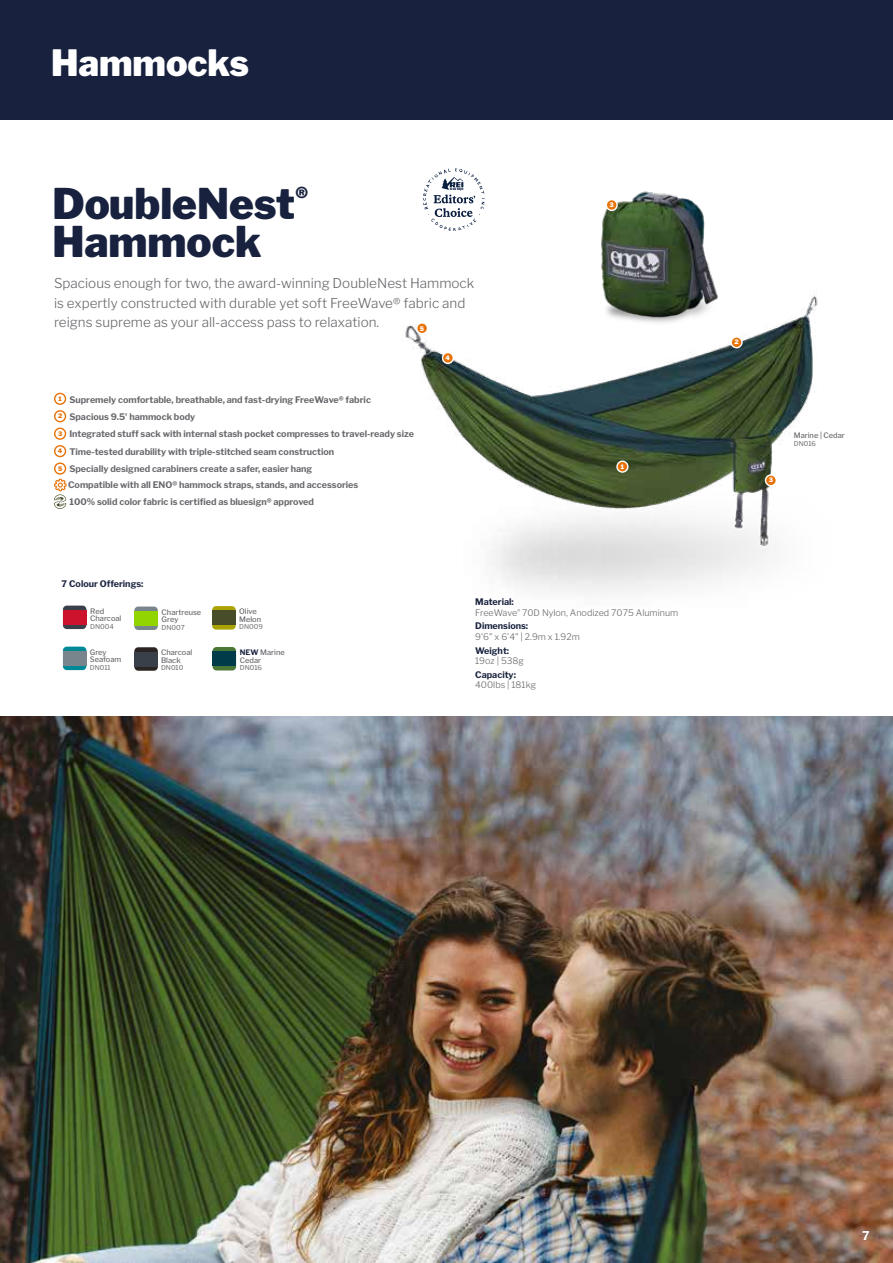
<style>
.page{position:relative;width:893px;height:1263px;background:#fff}
.page>*{position:absolute;margin:0;border:0;box-sizing:border-box;transform-origin:0 0}
.t1{font:900 42px "Libre Franklin";color:#18223e}
.t2{font:900 36px "Libre Franklin";color:#fff}
.t3{font:300 13.5px/19.5px "Libre Franklin";color:#69676c}
.t4{font:700 12px "Libre Franklin";color:#fff}
.t5{font:700 9px/17.4px "Libre Franklin";color:#69676c}
.t6{font:300 9px/10.5px "Libre Franklin";color:#69676c}
.t7{font:700 9px "Libre Franklin";color:#18223e}
.t8{font:500 7.5px/7.5px "Libre Franklin";color:#69676c}
.t9{font:6.75px "Libre Franklin";color:#69676c}
.t10{font:900 6.15px "Libre Franklin";color:#fff}
.t11{font:900 6.15px "Libre Franklin";color:#e87308}
.s1{font-weight:700;color:#18223e}
</style>
<div class="page">
<img style="left:402px;top:295px;width:416px;height:299px">
<div style="left:417px;top:323px;width:10px;height:11px;background:#e87308;border-radius:50%"></div>
<div style="left:416px;top:322px;width:12px;height:12px;border:1px solid #fff;border-radius:50%"></div>
<div style="left:442px;top:352px;width:11px;height:11px;background:#e87308;border-radius:50%"></div>
<div style="left:442px;top:352px;width:12px;height:12px;border:1px solid #fff;border-radius:50%"></div>
<svg style="left:617px;top:461px;width:11px;height:11px"></svg>
<div style="left:616px;top:460px;width:12px;height:13px;border:1px solid #fff;border-radius:50%"></div>
<svg style="left:731px;top:337px;width:11px;height:11px"></svg>
<div style="left:730px;top:336px;width:13px;height:12px;border:1px solid #fff;border-radius:50%"></div>
<div style="left:765px;top:475px;width:11px;height:11px;background:#e87308;border-radius:50%"></div>
<div style="left:765px;top:474px;width:12px;height:12px;border:1px solid #fff;border-radius:50%"></div>
<div style="left:0;top:0;width:893px;height:119px;background:#18223e"></div>
<img style="left:0;top:716px;width:893px;height:547px">
<img style="left:516px;top:191px;width:272px;height:150px">
<div style="left:606px;top:200px;width:11px;height:10px;background:#e87308;border-radius:50%"></div>
<div style="left:606px;top:199px;width:12px;height:12px;border:1px solid #fff;border-radius:50%"></div>
<svg style="left:423px;top:168px;width:62px;height:63px"></svg>
<div style="left:54px;top:393px;width:12px;height:12px;border:1px solid #e87308;border-radius:50%"></div>
<div style="left:54px;top:410px;width:12px;height:12px;border:1px solid #e87308;border-radius:50%"></div>
<div style="left:54px;top:428px;width:12px;height:12px;border:1px solid #e87308;border-radius:50%"></div>
<div style="left:54px;top:445px;width:12px;height:12px;border:1px solid #e87308;border-radius:50%"></div>
<div style="left:54px;top:462px;width:12px;height:13px;border:1px solid #e87308;border-radius:50%"></div>
<svg style="left:54px;top:478px;width:13px;height:31px"></svg>
<svg style="left:63px;top:606px;width:23px;height:23px"></svg>
<div style="left:63px;top:610px;width:23px;height:15px;background:#cd122d"></div>
<svg style="left:134px;top:647px;width:24px;height:24px"></svg>
<div style="left:134px;top:651px;width:24px;height:15px;background:#394049"></div>
<svg style="left:212px;top:606px;width:24px;height:23px"></svg>
<div style="left:212px;top:610px;width:24px;height:15px;background:#484c28"></div>
<svg style="left:213px;top:647px;width:23px;height:23px"></svg>
<div style="left:213px;top:651px;width:23px;height:15px;background:#003b4a"></div>
<svg style="left:134px;top:606px;width:24px;height:24px"></svg>
<div style="left:134px;top:611px;width:24px;height:15px;background:#91d400"></div>
<svg style="left:63px;top:647px;width:23px;height:23px"></svg>
<div style="left:63px;top:651px;width:23px;height:15px;background:#79858d"></div>
<h2 class="t2" style="left:51px;top:41px;width:199px">Hammocks</h2>
<h1 class="t1" style="left:52px;top:179px;width:257px">DoubleNest<sup>®</sup></h1>
<h1 class="t1" style="left:52px;top:216px;width:211px">Hammock</h1>
<h3 class="t3" style="left:54px;top:273px;width:422px">Spacious enough for two, the award-winning DoubleNest Hammock is expertly constructed with durable yet soft FreeWave® fabric and reigns supreme as your all-access pass to relaxation.</h3>
<p class="t10" style="left:420px;top:325px;width:6px">5</p>
<p class="t5" style="left:69px;top:391px;width:346px">Supremely comfortable, breathable, and fast-drying FreeWave® fabric<br>Spacious 9.5' hammock body<br>Integrated stuff sack with internal stash pocket compresses to travel-ready size Time-tested durability with triple-stitched seam construction<br>Specially designed carabiners create a safer, easier hang</p>
<p class="t11" style="left:59px;top:395px;width:5px">1</p>
<p class="t11" style="left:58px;top:412px;width:6px">2</p>
<p class="t11" style="left:58px;top:430px;width:6px">3</p>
<p class="t11" style="left:58px;top:447px;width:6px">4</p>
<p class="t11" style="left:58px;top:465px;width:6px">5</p>
<p class="t5" style="left:68px;top:476px;width:292px">Compatible with all ENO® hammock straps, stands, and accessories</p>
<p class="t5" style="left:69px;top:493px;width:246px">100% solid color fabric is certified as bluesign® approved</p>
<p class="t7" style="left:62px;top:579px;width:83px">7 Colour Offerings:</p>
<p class="t10" style="left:446px;top:354px;width:6px">4</p>
<p class="t10" style="left:610px;top:201px;width:6px">3</p>
<p class="t10" style="left:621px;top:463px;width:5px">1</p>
<p class="t8" style="left:90px;top:607px;width:33px">Red<br>Charcoal</p>
<p class="t9" style="left:90px;top:622px;width:25px">DN004</p>
<p class="t8" style="left:90px;top:648px;width:33px">Grey<br>Seafoam</p>
<p class="t9" style="left:90px;top:663px;width:22px">DN011</p>
<p class="t8" style="left:162px;top:608px;width:41px">Chartreuse<br>Grey</p>
<p class="t9" style="left:162px;top:623px;width:25px">DN007</p>
<p class="t8" style="left:161px;top:649px;width:33px">Charcoal<br>Black</p>
<p class="t9" style="left:161px;top:664px;width:24px">DN010</p>
<p class="t8" style="left:239px;top:608px;width:24px">Olive<br>Melon</p>
<p class="t9" style="left:239px;top:623px;width:25px">DN009</p>
<p class="t8" style="left:240px;top:649px;width:46px"><span class="s1">NEW</span> Marine<br>Cedar</p>
<p class="t9" style="left:240px;top:664px;width:24px">DN016</p>
<p class="t6" style="left:475px;top:597px;width:205px"><span class="s1">Material:<br></span>FreeWave<sup>®</sup> 70D Nylon, Anodized 7075 Aluminum</p>
<p class="t7" style="left:475px;top:621px;width:54px">Dimensions:</p>
<p class="t6" style="left:475px;top:631px;width:106px">9'6" x 6'4" | 2.9m x 1.92m</p>
<p class="t7" style="left:475px;top:645px;width:35px">Weight:</p>
<p class="t6" style="left:475px;top:656px;width:50px">19oz | 538g</p>
<p class="t7" style="left:475px;top:669px;width:42px">Capacity:</p>
<p class="t6" style="left:475px;top:680px;width:62px">400lbs | 181kg</p>
<p class="t10" style="left:734px;top:338px;width:6px">2</p>
<p class="t10" style="left:769px;top:476px;width:6px">3</p>
<p class="t8" style="left:794px;top:431px;width:53px">Marine | Cedar</p>
<p class="t9" style="left:794px;top:439px;width:24px">DN016</p>
<h3 class="t4" style="left:862px;top:1229px;width:9px">7</h3>
</div>
